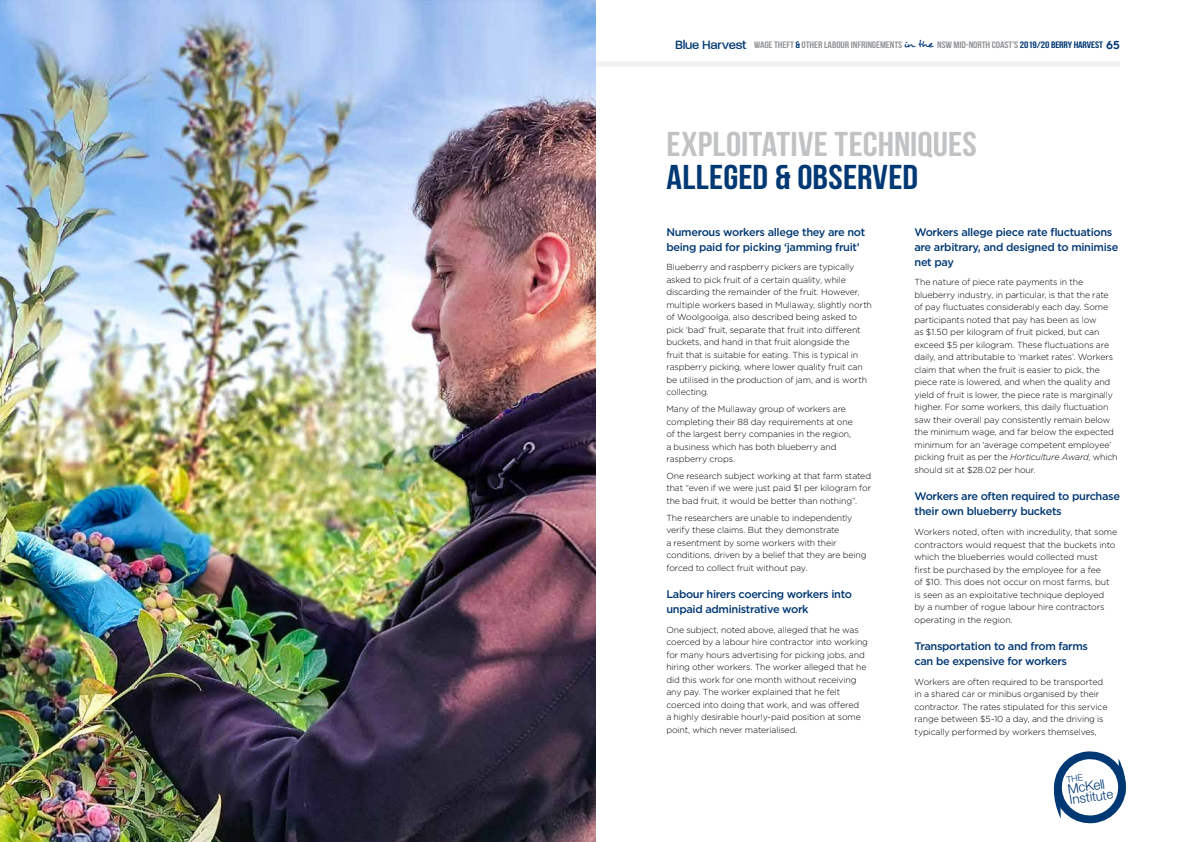
<style>
.page{position:relative;width:1191px;height:842px;background:#fff}
.page>*{position:absolute;margin:0;border:0;box-sizing:border-box;transform-origin:0 0}
.t1{font:34.5px "Bebas Neue";letter-spacing:.005em;color:#c0c2c4;scale:1.11 1}
.t2{font:34.5px "Bebas Neue";letter-spacing:.005em;color:#003874;scale:1.11 1}
.t3{font:500 14px "V Paralucent";letter-spacing:-.02em;color:#003874}
.t4{font:300 13.3px/10.7px "Helvetica Neue";color:#003874}
.t5{font:500 11px/15px "Gotham";letter-spacing:-.03em;color:#003874}
.t6{font:9.4px "Bebas Neue";letter-spacing:-.01em;color:#939598;scale:1.18 1}
.t7{font:300 8.8px/12.5px "Gotham";letter-spacing:-.015em;color:#000}
.s1{color:#003874}
.s2{font-family:"Desyrel";font-size:9.9px;color:#003874}
.s3{font-family:"Geometos";font-size:11px;color:#003874}
.s4{font-style:italic}
.s5{font-size:12.8px}
</style>
<div class="page">
<div style="left:595px;top:62px;width:525px;height:5px;background:#f1f1f2"></div>
<img style="left:0;top:0;width:595px;height:842px">
<svg style="left:1053px;top:751px;width:73px;height:73px"></svg>
<h2 class="t3" style="left:675px;top:37px;width:73px">Blue Harvest</h2>
<p class="t6" style="left:754px;top:40px;width:312px">WAGE THEFT <span class="s1">&amp;</span> OTHER LABOUR INFRINGEMENTS <span class="s2">in the</span> NSW MID-NORTH COAST’S <span class="s1">2019/20 BERRY HARVEST</span> <span class="s3">65</span></p>
<h1 class="t1" style="left:666px;top:125px;width:281px">EXPLOITATIVE TECHNIQUES</h1>
<h1 class="t2" style="left:666px;top:159px;width:228px">ALLEGED &amp; OBSERVED</h1>
<p class="t5" style="left:666px;top:224px;width:200px">Numerous workers allege they are not being paid for picking ‘jamming fruit’</p>
<p class="t7" style="left:666px;top:261px;width:207px">Blueberry and raspberry pickers are typically asked to pick fruit of a certain quality, while discarding the remainder of the fruit. However, multiple workers based in Mullaway, slightly north of Woolgoolga, also described being asked to pick ‘bad’ fruit, separate that fruit into different buckets, and hand in that fruit alongside the<br>fruit that is suitable for eating. This is typical in raspberry picking, where lower quality fruit can be utilised in the production of jam, and is worth collecting.</p>
<p class="t7" style="left:666px;top:402px;width:188px">Many of the Mullaway group of workers are completing their 88 day requirements at one of the largest berry companies in the region, a business which has both blueberry and raspberry crops.</p>
<p class="t7" style="left:666px;top:469px;width:206px;text-align:justify">One research subject working at that farm stated that “even if we were just paid $1 per kilogram for the bad fruit, it would be better than nothing”.</p>
<p class="t7" style="left:666px;top:511px;width:202px">The researchers are unable to independently verify these claims. But they demonstrate<br>a resentment by some workers with their conditions, driven by a belief that they are being forced to collect fruit without pay.</p>
<p class="t5" style="left:666px;top:587px;width:187px">Labour hirers coercing workers into unpaid administrative work</p>
<p class="t7" style="left:666px;top:623px;width:203px">One subject, noted above, alleged that he was coerced by a labour hire contractor into working for many hours advertising for picking jobs, and hiring other workers. The worker alleged that he did this work for one month without receiving any pay. The worker explained that he felt coerced into doing that work, and was offered<br>a highly desirable hourly-paid position at some point, which never materialised.</p>
<p class="t5" style="left:914px;top:224px;width:205px">Workers allege piece rate fluctuations are arbitrary, and designed to minimise net pay</p>
<p class="t7" style="left:914px;top:276px;width:205px">The nature of piece rate payments in the blueberry industry, in particular, is that the rate of pay fluctuates considerably each day. Some participants noted that pay has been as low<br>as $1.50 per kilogram of fruit picked, but can exceed $5 per kilogram. These fluctuations are daily, and attributable to ‘market rates’. Workers claim that when the fruit is easier to pick, the piece rate is lowered, and when the quality and yield of fruit is lower, the piece rate is marginally higher. For some workers, this daily fluctuation saw their overall pay consistently remain below the minimum wage, and far below the expected minimum for an ‘average competent employee’ picking fruit as per the <span class="s4">Horticulture Award</span>, which should sit at $28.02 per hour.</p>
<p class="t5" style="left:914px;top:489px;width:207px">Workers are often required to purchase their own blueberry buckets</p>
<p class="t7" style="left:914px;top:525px;width:204px">Workers noted, often with incredulity, that some contractors would request that the buckets into which the blueberries would collected must<br>first be purchased by the employee for a fee<br>of $10. This does not occur on most farms, but is seen as an exploitative technique deployed<br>by a number of rogue labour hire contractors operating in the region.</p>
<p class="t5" style="left:914px;top:639px;width:175px">Transportation to and from farms can be expensive for workers</p>
<p class="t7" style="left:914px;top:675px;width:194px">Workers are often required to be transported in a shared car or minibus organised by their contractor. The rates stipulated for this service range between $5-10 a day, and the driving is typically performed by workers themselves,</p>
<h3 class="t4" style="left:1067px;top:783px;width:45px;rotate:-8deg">McKell<br>Insti<span class="s5">tute</span></h3>
</div>
